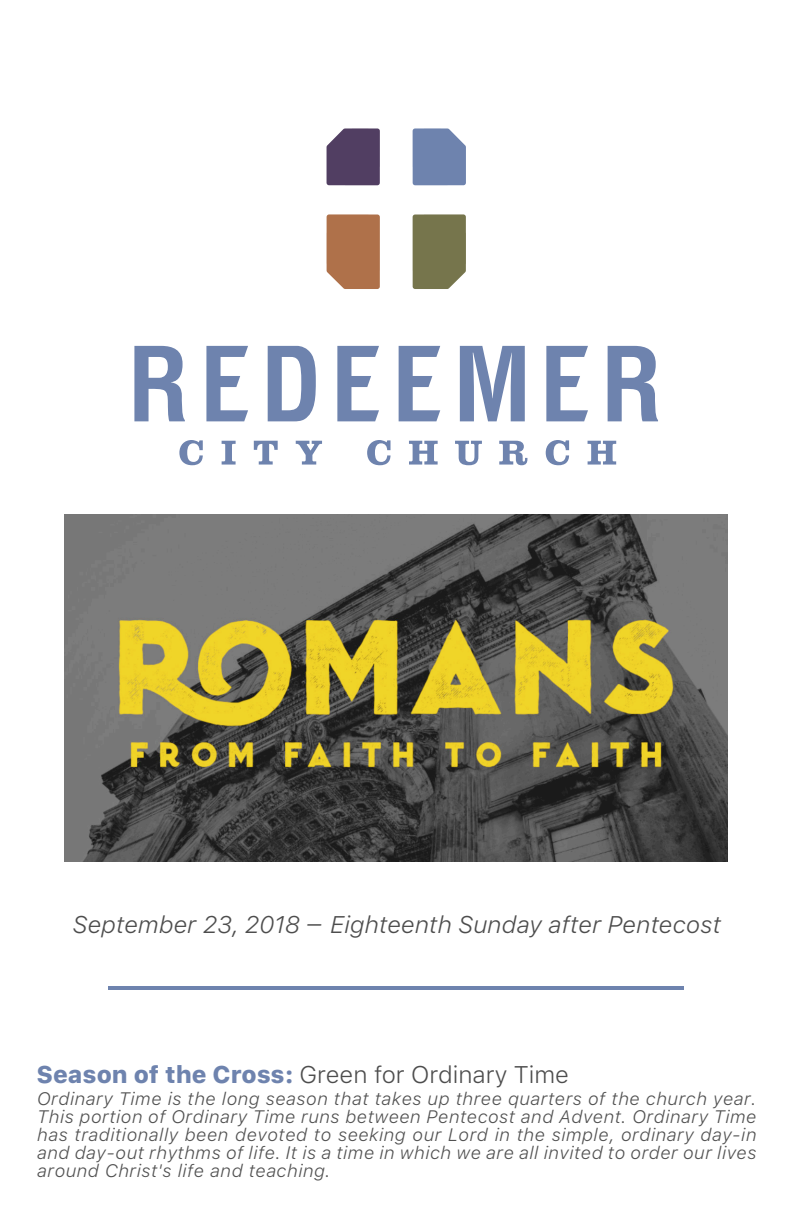
<style>
.page{position:relative;width:792px;height:1224px;background:#fff}
.page>*{position:absolute;margin:0;border:0;box-sizing:border-box;transform-origin:0 0}
.t1{font:italic 300 24px "SFUI Text";color:#4d4d4d}
.t2{font:300 24px "SFUI Text";color:#4d4d4d}
.t3{font:italic 300 18px/18px "SFUI Text";letter-spacing:.025em;color:#515151;text-align:justify}
.s1{font-family:"Brandon Text";font-weight:500}
.s2{font-weight:800;color:#6e83ae}
</style>
<div class="page">
<hr style="left:108px;top:986px;width:576px;height:4px;background:#6e83ae">
<svg style="left:327px;top:214px;width:53px;height:75px"></svg>
<svg style="left:413px;top:214px;width:53px;height:75px"></svg>
<svg style="left:134px;top:346px;width:51px;height:75px"></svg>
<svg style="left:206px;top:346px;width:42px;height:75px"></svg>
<svg style="left:268px;top:346px;width:48px;height:75px"></svg>
<svg style="left:337px;top:346px;width:42px;height:75px"></svg>
<svg style="left:399px;top:346px;width:41px;height:75px"></svg>
<svg style="left:460px;top:346px;width:65px;height:75px"></svg>
<svg style="left:546px;top:346px;width:42px;height:75px"></svg>
<svg style="left:608px;top:346px;width:50px;height:75px"></svg>
<svg style="left:179px;top:440px;width:24px;height:25px"></svg>
<svg style="left:222px;top:441px;width:14px;height:24px"></svg>
<svg style="left:254px;top:441px;width:24px;height:24px"></svg>
<svg style="left:296px;top:441px;width:26px;height:24px"></svg>
<svg style="left:367px;top:440px;width:24px;height:25px"></svg>
<svg style="left:409px;top:441px;width:29px;height:24px"></svg>
<svg style="left:455px;top:441px;width:27px;height:24px"></svg>
<svg style="left:499px;top:441px;width:28px;height:24px"></svg>
<svg style="left:546px;top:440px;width:23px;height:25px"></svg>
<svg style="left:588px;top:441px;width:28px;height:24px"></svg>
<svg style="left:327px;top:128px;width:53px;height:57px"></svg>
<svg style="left:413px;top:128px;width:53px;height:57px"></svg>
<img style="left:65px;top:514px;width:663px;height:348px">
<h1 class="t1" style="left:72px;top:910px;width:650px">September 23, 2018 <span class="s1">—</span> Eighteenth Sunday after Pentecost</h1>
<h1 class="t2" style="left:36px;top:1060px;width:534px"><span class="s2">Season of the Cross:</span> Green for Ordinary Time</h1>
<p class="t3" style="left:36px;top:1089px;width:721px">Ordinary Time is the long season that takes up three quarters of the church year.<br>This portion of Ordinary Time runs between Pentecost and Advent. Ordinary Time has traditionally been devoted to seeking our Lord in the simple, ordinary day-in and day-out rhythms of life. It is a time in which we are all invited to order our lives around Christ's life and teaching.</p>
</div>
